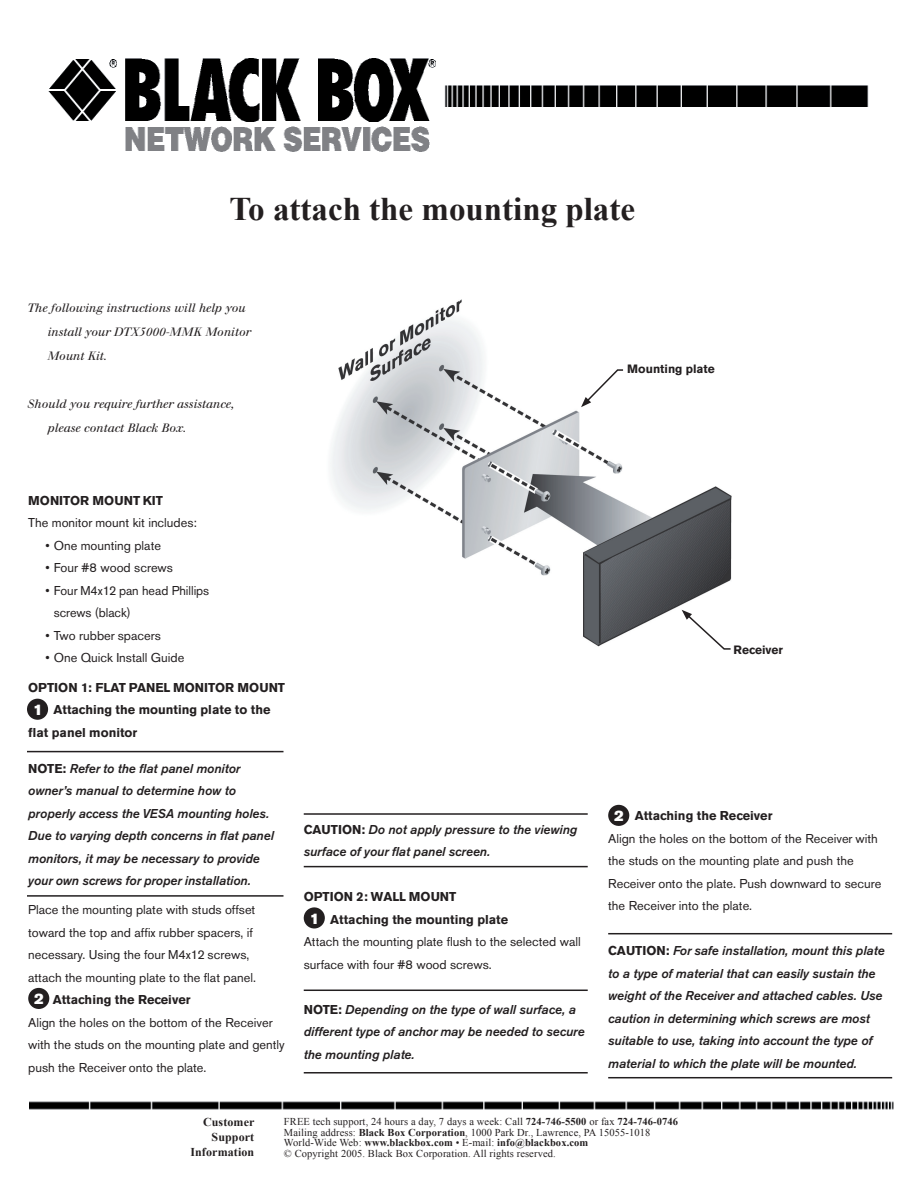
<style>
.page{position:relative;width:918px;height:1188px;background:#fff}
.page>*{position:absolute;margin:0;border:0;box-sizing:border-box;transform-origin:0 0}
.t1{font:700 33px "Times New Roman";color:#231f20}
.t2{font:15px "Akzidenz Grotesk BQ Super";color:#fff}
.t3{font:italic 500 12.75px/22.5px "Akzidenz Grotesk BQ";color:#231f20}
.t4{font:12.75px/22.5px "Akzidenz Grotesk BQ";color:#231f20}
.t5{font:700 12.75px/22.5px "Akzidenz Grotesk BQ";color:#231f20}
.t6{font:italic 12px/24px "Walbaum Buch BQ";color:#231f20}
.t7{font:12px/24px "Walbaum Buch Exp BQ Italic Os F";color:#231f20}
.t8{font:700 12px/15px "Times New Roman";letter-spacing:.01em;color:#231f20;text-align:right}
.t9{font:700 12px "Akzidenz Grotesk BQ";color:#231f20}
.t10{font:10.5px/10.5px "Times New Roman";letter-spacing:.01em;color:#231f20}
.s1{font-weight:700;font-style:normal}
.s2{font-family:"Akzidenz Grotesk BQ Super";font-weight:400;font-size:15px;color:#fff}
.s3{font-weight:700}
</style>
<div class="page">
<img style="left:48px;top:58px;width:821px;height:94px">
<div style="left:28px;top:988px;width:22px;height:21px;background:#231f20;border-radius:50%"></div>
<div style="left:27px;top:698px;width:21px;height:22px;background:#231f20;border-radius:50%"></div>
<hr style="left:304px;top:990px;width:284px;height:1px;background:#231f20">
<hr style="left:304px;top:1072px;width:284px;height:2px;background:#231f20">
<hr style="left:608px;top:933px;width:284px;height:1px;background:#231f20">
<hr style="left:608px;top:1077px;width:284px;height:1px;background:#231f20">
<hr style="left:27px;top:751px;width:257px;height:1px;background:#231f20">
<hr style="left:27px;top:895px;width:257px;height:2px;background:#231f20">
<hr style="left:304px;top:813px;width:284px;height:2px;background:#231f20">
<hr style="left:304px;top:866px;width:284px;height:1px;background:#231f20">
<div style="left:303px;top:907px;width:22px;height:22px;background:#231f20;border-radius:50%"></div>
<div style="left:608px;top:805px;width:22px;height:21px;background:#231f20;border-radius:50%"></div>
<img style="left:330px;top:299px;width:402px;height:347px">
<svg style="left:581px;top:369px;width:44px;height:38px"></svg>
<svg style="left:682px;top:610px;width:50px;height:40px"></svg>
<img style="left:30px;top:1101px;width:864px;height:9px">
<h1 class="t1" style="left:229px;top:187px;width:407px">To attach the mounting plate</h1>
<p class="t6" style="left:47px;top:296px;width:205px;text-indent:-20px">The following instructions will help you install your DTX5000-MMK Monitor<br>Mount Kit.</p>
<p class="t7" style="left:47px;top:392px;width:188px;text-indent:-20px">Should you require further assistance, please contact Black Box.</p>
<p class="t9" style="left:627px;top:362px;width:89px">Mounting plate</p>
<p class="t5" style="left:28px;top:489px;width:136px">MONITOR MOUNT KIT</p>
<p class="t4" style="left:28px;top:512px;width:170px">The monitor mount kit includes:</p>
<p class="t4" style="left:46px;top:534px;width:117px">• One mounting plate</p>
<p class="t4" style="left:46px;top:557px;width:129px">• Four #8 wood screws</p>
<p class="t4" style="left:54px;top:579px;width:157px;text-indent:-8px">• Four M4x12 pan head Phillips screws (black)</p>
<p class="t4" style="left:46px;top:624px;width:117px">• Two rubber spacers</p>
<p class="t4" style="left:46px;top:647px;width:140px">• One Quick Install Guide</p>
<p class="t5" style="left:28px;top:676px;width:258px">OPTION 1: FLAT PANEL MONITOR MOUNT</p>
<p class="t5" style="left:53px;top:699px;width:218px">Attaching the mounting plate to the</p>
<p class="t5" style="left:28px;top:721px;width:111px">flat panel monitor</p>
<p class="t3" style="left:28px;top:757px;width:247px"><span class="s1">NOTE:</span> Refer to the flat panel monitor owner’s manual to determine how to properly access the VESA mounting holes.<br>Due to varying depth concerns in flat panel monitors, it may be necessary to provide your own screws for proper installation.</p>
<p class="t4" style="left:28px;top:899px;width:229px">Place the mounting plate with studs offset</p>
<p class="t4" style="left:28px;top:921px;width:226px">toward the top and affix rubber spacers, if</p>
<p class="t4" style="left:28px;top:944px;width:223px">necessary. Using the four M4x12 screws,</p>
<p class="t4" style="left:28px;top:966px;width:229px">attach the mounting plate to the flat panel.</p>
<p class="t5" style="left:34px;top:989px;width:158px"><span class="s2">2</span> Attaching the Receiver</p>
<p class="t4" style="left:28px;top:1011px;width:246px">Align the holes on the bottom of the Receiver</p>
<p class="t4" style="left:28px;top:1034px;width:258px">with the studs on the mounting plate and gently</p>
<p class="t4" style="left:28px;top:1056px;width:180px">push the Receiver onto the plate.</p>
<p class="t2" style="left:33px;top:701px;width:11px">1</p>
<p class="t3" style="left:304px;top:818px;width:275px"><span class="s1">CAUTION:</span> Do not apply pressure to the viewing surface of your flat panel screen.</p>
<p class="t5" style="left:330px;top:885px;width:179px;text-indent:-26px">OPTION 2: WALL MOUNT<br>Attaching the mounting plate</p>
<p class="t4" style="left:304px;top:930px;width:279px">Attach the mounting plate flush to the selected wall surface with four #8 wood screws.</p>
<p class="t3" style="left:304px;top:998px;width:282px"><span class="s1">NOTE:</span> Depending on the type of wall surface, a different type of anchor may be needed to secure the mounting plate.</p>
<p class="t2" style="left:310px;top:910px;width:11px">1</p>
<p class="t9" style="left:734px;top:643px;width:51px">Receiver</p>
<p class="t2" style="left:614px;top:807px;width:11px">2</p>
<p class="t5" style="left:635px;top:805px;width:139px">Attaching the Receiver</p>
<p class="t4" style="left:608px;top:827px;width:275px">Align the holes on the bottom of the Receiver with the studs on the mounting plate and push the Receiver onto the plate. Push downward to secure the Receiver into the plate.</p>
<p class="t3" style="left:608px;top:940px;width:278px"><span class="s1">CAUTION:</span> For safe installation, mount this plate to a type of material that can easily sustain the weight of the Receiver and attached cables. Use caution in determining which screws are most suitable to use, taking into account the type of material to which the plate will be mounted.</p>
<p class="t8" style="left:190px;top:1114px;width:66px">Customer<br>Support<br>Information</p>
<p class="t10" style="left:284px;top:1117px;width:396px">FREE tech support, 24 hours a day, 7 days a week: Call <span class="s3">724-746-5500</span> or fax <span class="s3">724-746-0746<br></span>Mailing address: <span class="s3">Black Box Corporation</span>, 1000 Park Dr., Lawrence, PA 15055-1018<br>World-Wide Web: <span class="s3">www.blackbox.com</span> • E-mail: <span class="s3">info@blackbox.com<br></span>© Copyright 2005. Black Box Corporation. All rights reserved.</p>
</div>
